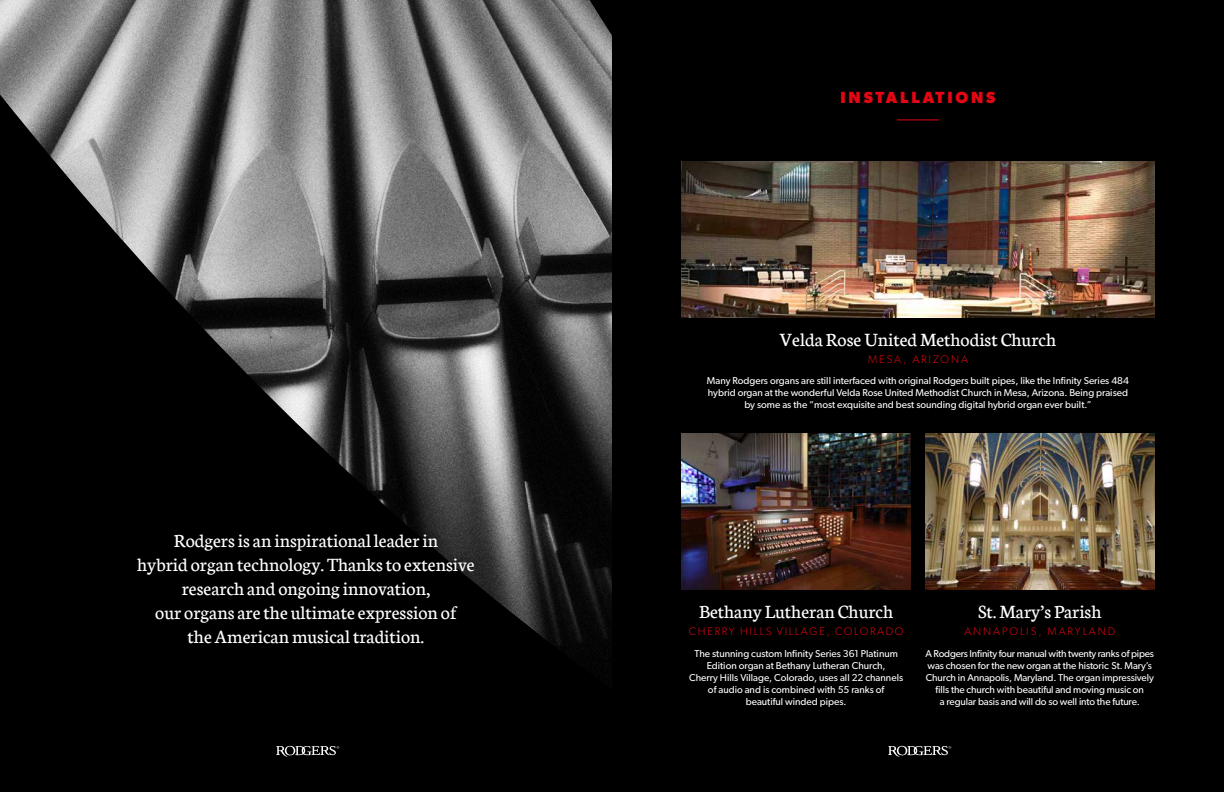
<style>
.page{position:relative;width:1224px;height:792px;background:#000}
.page>*{position:absolute;margin:0;border:0;box-sizing:border-box;transform-origin:0 0}
.t1{font:20px/24px "Neuton";color:#fff;text-align:center}
.t2{font:700 16.2px "Gibson";letter-spacing:.175em;color:#e30613}
.t3{font:300 11px "Gibson";letter-spacing:.175em;color:#e30613}
.t4{font:300 11px "Gibson";letter-spacing:.155em;color:#e30613}
.t5{font:10px/12px "Gibson";color:#fff;text-align:center}
</style>
<div class="page">
<hr style="left:897px;top:120px;width:42px;height:1px;background:#e30613">
<img style="left:681px;top:434px;width:230px;height:156px">
<img style="left:925px;top:434px;width:230px;height:156px">
<img style="left:681px;top:162px;width:474px;height:155px">
<img style="left:0;top:0;width:612px;height:677px">
<div style="left:130px;top:526px;width:352px;height:125px;background:#000"></div>
<svg style="left:888px;top:746px;width:63px;height:11px"></svg>
<svg style="left:276px;top:746px;width:63px;height:11px"></svg>
<h1 class="t1" style="left:137px;top:528px;width:339px">Rodgers is an inspirational leader in<br>hybrid organ technology. Thanks to extensive research and ongoing innovation,<br>our organs are the ultimate expression of<br>the American musical tradition.</h1>
<h2 class="t2" style="left:840px;top:87px;width:157px">INSTALLATIONS</h2>
<h1 class="t1" style="left:780px;top:328px;width:278px">Velda Rose United Methodist Church</h1>
<p class="t3" style="left:868px;top:353px;width:101px">MESA, ARIZONA</p>
<p class="t5" style="left:707px;top:374px;width:424px">Many Rodgers organs are still interfaced with original Rodgers built pipes, like the Infinity Series 484 hybrid organ at the wonderful Velda Rose United Methodist Church in Mesa, Arizona. Being praised by some as the “most exquisite and best sounding digital hybrid organ ever built.”</p>
<h1 class="t1" style="left:699px;top:600px;width:196px">Bethany Lutheran Church</h1>
<p class="t4" style="left:689px;top:625px;width:216px">CHERRY HILLS VILLAGE, COLORADO</p>
<h1 class="t1" style="left:978px;top:600px;width:125px">St. Mary’s Parish</h1>
<p class="t3" style="left:964px;top:625px;width:152px">ANNAPOLIS, MARYLAND</p>
<p class="t5" style="left:689px;top:647px;width:216px">The stunning custom Infinity Series 361 Platinum Edition organ at Bethany Lutheran Church,<br>Cherry Hills Village, Colorado, uses all 22 channels of audio and is combined with 55 ranks of beautiful winded pipes.</p>
<p class="t5" style="left:926px;top:647px;width:230px">A Rodgers Infinity four manual with twenty ranks of pipes was chosen for the new organ at the historic St. Mary’s Church in Annapolis, Maryland. The organ impressively fills the church with beautiful and moving music on<br>a regular basis and will do so well into the future.</p>
</div>
